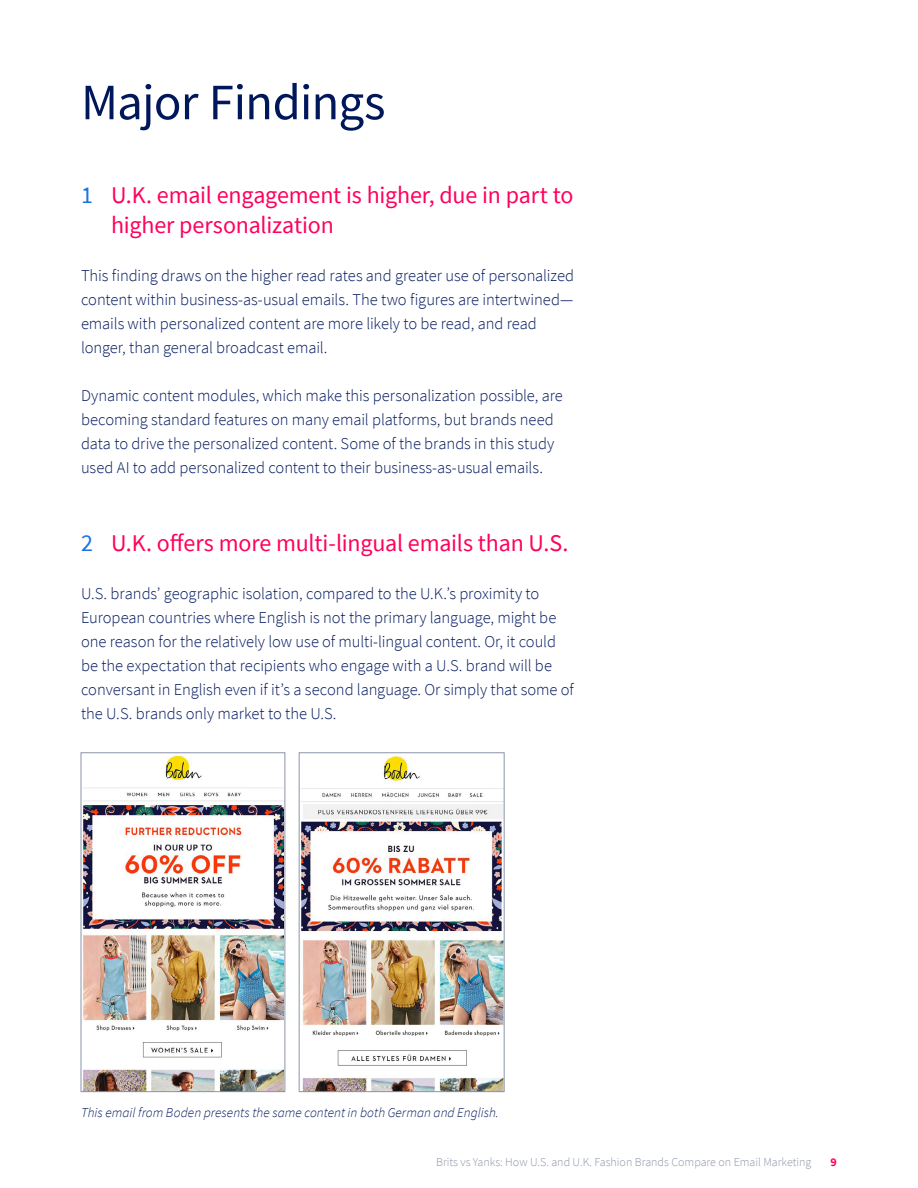
<style>
.page{position:relative;width:918px;height:1188px;background:#fff}
.page>*{position:absolute;margin:0;border:0;box-sizing:border-box;transform-origin:0 0}
.t1{font:51px "Source Sans Pro";letter-spacing:-.015em;color:#00175c}
.t2{font:24px/30px "Source Sans Pro";letter-spacing:-.01em;color:#ff005c}
.t3{font:300 16.5px/24px "Source Sans Pro";letter-spacing:-.005em;color:#00175c}
.t4{font:italic 300 13.5px "Source Sans Pro";letter-spacing:.005em;color:#00175c}
.t5{font:300 12px "Source Sans Pro";color:#8c94a8}
.t6{font:700 12px "Source Sans Pro";color:#ff005c}
.s1{color:#1773e6}
</style>
<div class="page">
<img style="left:301px;top:755px;width:201px;height:335px">
<div style="left:299px;top:753px;width:205px;height:339px;border:1px solid #8c94a8"></div>
<img style="left:83px;top:755px;width:200px;height:335px">
<div style="left:81px;top:753px;width:204px;height:339px;border:1px solid #8c94a8"></div>
<h1 class="t1" style="left:81px;top:70px;width:306px">Major Findings</h1>
<h2 class="t2" style="left:111px;top:180px;width:464px;text-indent:-30px"><span class="s1">1</span> U.K. email engagement is higher, due in part to higher personalization</h2>
<p class="t3" style="left:81px;top:264px;width:495px">This finding draws on the higher read rates and greater use of personalized content within business-as-usual emails. The two figures are intertwined— emails with personalized content are more likely to be read, and read longer, than general broadcast email.</p>
<p class="t3" style="left:81px;top:384px;width:483px">Dynamic content modules, which make this personalization possible, are becoming standard features on many email platforms, but brands need data to drive the personalized content. Some of the brands in this study used AI to add personalized content to their business-as-usual emails.</p>
<h2 class="t2" style="left:81px;top:528px;width:489px"><span class="s1">2</span> U.K. offers more multi-lingual emails than U.S.</h2>
<p class="t3" style="left:81px;top:582px;width:494px">U.S. brands’ geographic isolation, compared to the U.K.’s proximity to European countries where English is not the primary language, might be one reason for the relatively low use of multi-lingual content. Or, it could be the expectation that recipients who engage with a U.S. brand will be conversant in English even if it’s a second language. Or simply that some of the U.S. brands only market to the U.S.</p>
<p class="t4" style="left:81px;top:1104px;width:419px">This email from Boden presents the same content in both German and English.</p>
<p class="t5" style="left:436px;top:1154px;width:377px">Brits vs Yanks: How U.S. and U.K. Fashion Brands Compare on Email Marketing</p>
<p class="t6" style="left:831px;top:1154px;width:8px">9</p>
</div>
